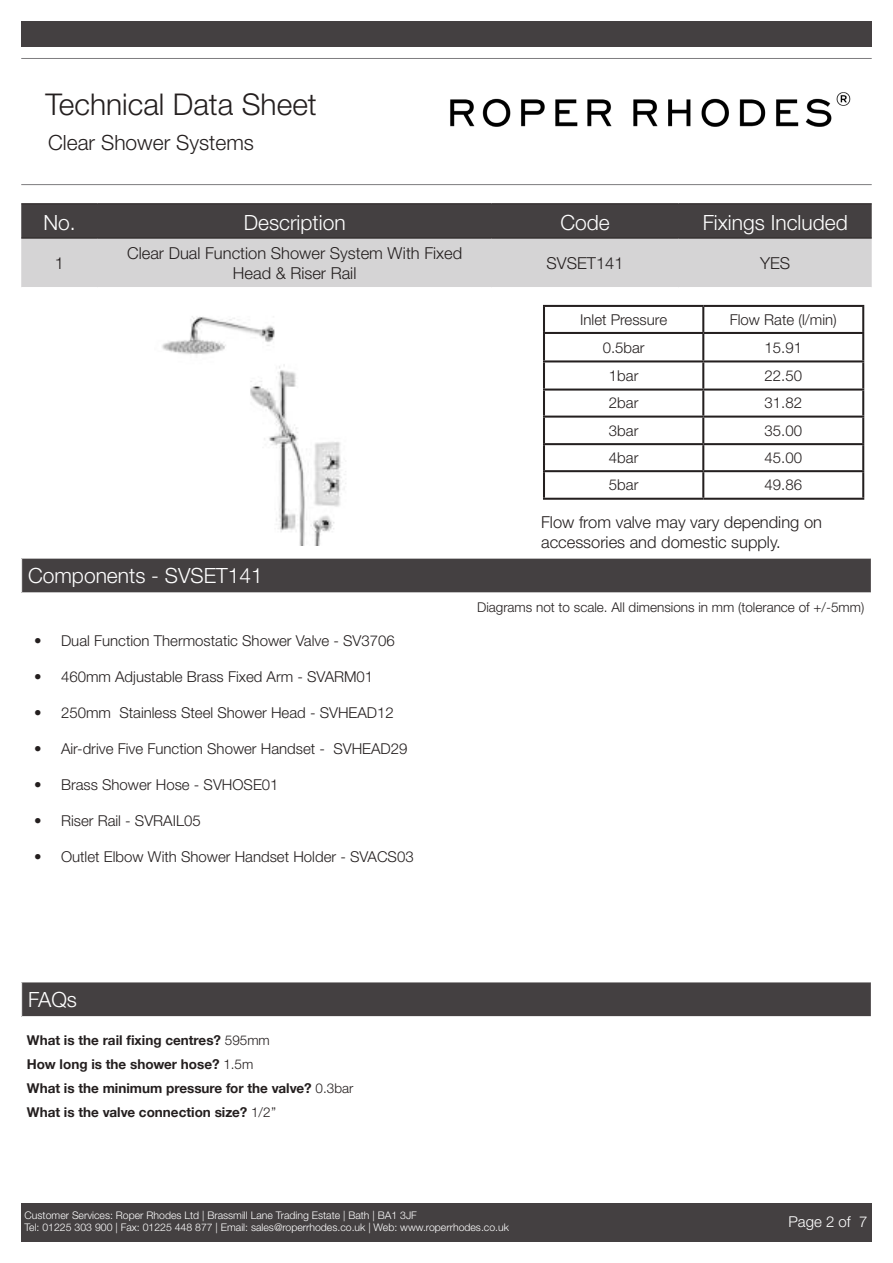
<style>
.page{position:relative;width:893px;height:1263px;background:#fff}
.page>*{position:absolute;margin:0;border:0;box-sizing:border-box;transform-origin:0 0}
.t1{font:300 30px "Helvetica Neue LT Std";color:#241f1f}
.t2{font:300 21px "Helvetica Neue LT Std";color:#fff}
.t3{font:300 21px "Helvetica Neue LT Std";color:#241f1f}
.t4{font:300 16.5px/19.8px "Helvetica Neue LT Std";color:#241f1f;text-align:center}
.t5{font:300 15px "Helvetica Neue LT Std";color:#241f1f}
.t6{font:300 15px "Helvetica Neue LT Std";color:#fff}
.t7{font:700 13.5px/24px "Helvetica Neue CE";color:#241f1f}
.t8{font:300 13.5px "Helvetica Neue LT Std";color:#241f1f}
.t9{font:300 10.5px/12.6px "Helvetica Neue LT Std";color:#fff}
.s1{font-family:"Helvetica Neue LT Std";font-weight:300}
</style>
<div class="page">
<img style="left:450px;top:92px;width:401px;height:35px">
<div style="left:21px;top:1203px;width:851px;height:39px;background:#444041"></div>
<hr style="left:21px;top:58px;width:851px;height:1px;background:#7d7c7e">
<hr style="left:21px;top:184px;width:851px;height:1px;background:#7d7c7e">
<div style="left:21px;top:21px;width:851px;height:26px;background:#444041"></div>
<svg style="left:21px;top:204px;width:851px;height:83px;background:#989697"></svg>
<hr style="left:21px;top:203px;width:77px;height:1px;background:#241f1f">
<hr style="left:98px;top:203px;width:394px;height:1px;background:#241f1f">
<hr style="left:492px;top:203px;width:187px;height:1px;background:#241f1f">
<hr style="left:679px;top:203px;width:193px;height:1px;background:#241f1f">
<hr style="left:21px;top:238px;width:77px;height:1px;background:#241f1f">
<hr style="left:98px;top:238px;width:394px;height:1px;background:#241f1f">
<hr style="left:492px;top:238px;width:187px;height:1px;background:#241f1f">
<hr style="left:679px;top:238px;width:193px;height:1px;background:#241f1f">
<div style="left:22px;top:558px;width:849px;height:35px;background:#444041"></div>
<hr style="left:21px;top:592px;width:851px;height:1px;background:#fff">
<hr style="left:21px;top:558px;width:851px;height:1px;background:#fff">
<div style="left:22px;top:982px;width:849px;height:35px;background:#444041"></div>
<hr style="left:21px;top:1016px;width:851px;height:1px;background:#fff">
<hr style="left:543px;top:305px;width:160px;height:2px;background:#241f1f">
<hr style="left:543px;top:307px;width:2px;height:25px;background:#241f1f">
<hr style="left:703px;top:305px;width:161px;height:2px;background:#241f1f">
<hr style="left:702px;top:307px;width:2px;height:25px;background:#241f1f">
<hr style="left:862px;top:307px;width:2px;height:25px;background:#241f1f">
<hr style="left:543px;top:332px;width:160px;height:2px;background:#241f1f">
<hr style="left:543px;top:334px;width:2px;height:26px;background:#241f1f">
<hr style="left:703px;top:332px;width:161px;height:2px;background:#241f1f">
<hr style="left:702px;top:334px;width:2px;height:26px;background:#241f1f">
<hr style="left:862px;top:334px;width:2px;height:26px;background:#241f1f">
<hr style="left:543px;top:360px;width:160px;height:2px;background:#241f1f">
<hr style="left:543px;top:362px;width:2px;height:26px;background:#241f1f">
<hr style="left:703px;top:360px;width:161px;height:2px;background:#241f1f">
<hr style="left:702px;top:362px;width:2px;height:26px;background:#241f1f">
<hr style="left:862px;top:362px;width:2px;height:26px;background:#241f1f">
<hr style="left:543px;top:388px;width:160px;height:3px;background:#241f1f">
<hr style="left:543px;top:391px;width:2px;height:25px;background:#241f1f">
<hr style="left:703px;top:388px;width:161px;height:3px;background:#241f1f">
<hr style="left:702px;top:391px;width:2px;height:25px;background:#241f1f">
<hr style="left:862px;top:391px;width:2px;height:25px;background:#241f1f">
<hr style="left:543px;top:416px;width:160px;height:2px;background:#241f1f">
<hr style="left:543px;top:418px;width:2px;height:25px;background:#241f1f">
<hr style="left:703px;top:416px;width:161px;height:2px;background:#241f1f">
<hr style="left:702px;top:418px;width:2px;height:25px;background:#241f1f">
<hr style="left:862px;top:418px;width:2px;height:25px;background:#241f1f">
<hr style="left:543px;top:443px;width:160px;height:2px;background:#241f1f">
<hr style="left:543px;top:445px;width:2px;height:25px;background:#241f1f">
<hr style="left:703px;top:443px;width:161px;height:2px;background:#241f1f">
<hr style="left:702px;top:445px;width:2px;height:25px;background:#241f1f">
<hr style="left:862px;top:445px;width:2px;height:25px;background:#241f1f">
<hr style="left:543px;top:470px;width:160px;height:2px;background:#241f1f">
<hr style="left:543px;top:472px;width:2px;height:26px;background:#241f1f">
<hr style="left:703px;top:470px;width:161px;height:2px;background:#241f1f">
<hr style="left:702px;top:472px;width:2px;height:26px;background:#241f1f">
<hr style="left:862px;top:472px;width:2px;height:26px;background:#241f1f">
<hr style="left:543px;top:498px;width:160px;height:2px;background:#241f1f">
<hr style="left:703px;top:498px;width:161px;height:2px;background:#241f1f">
<img style="left:162px;top:316px;width:184px;height:230px">
<h1 class="t1" style="left:46px;top:86px;width:273px">Technical Data Sheet</h1>
<h2 class="t3" style="left:48px;top:130px;width:207px">Clear Shower Systems</h2>
<h2 class="t2" style="left:43px;top:209px;width:34px">No.</h2>
<h2 class="t2" style="left:244px;top:209px;width:103px">Description</h2>
<h2 class="t2" style="left:560px;top:209px;width:51px">Code</h2>
<h2 class="t2" style="left:703px;top:209px;width:147px">Fixings Included</h2>
<p class="t4" style="left:55px;top:253px;width:11px">1</p>
<p class="t4" style="left:127px;top:243px;width:337px">Clear Dual Function Shower System With Fixed<br>Head &amp; Riser Rail</p>
<p class="t4" style="left:547px;top:253px;width:79px">SVSET141</p>
<p class="t4" style="left:760px;top:253px;width:32px">YES</p>
<h2 class="t2" style="left:28px;top:563px;width:236px">Components - SVSET141</h2>
<p class="t5" style="left:34px;top:631px;width:362px">• Dual Function Thermostatic Shower Valve - SV3706</p>
<p class="t5" style="left:34px;top:667px;width:341px">• 460mm Adjustable Brass Fixed Arm - SVARM01</p>
<p class="t5" style="left:34px;top:703px;width:361px">• 250mm Stainless Steel Shower Head - SVHEAD12</p>
<p class="t5" style="left:34px;top:739px;width:375px">• Air-drive Five Function Shower Handset - SVHEAD29</p>
<p class="t5" style="left:34px;top:775px;width:246px">• Brass Shower Hose - SVHOSE01</p>
<p class="t5" style="left:34px;top:811px;width:168px">• Riser Rail - SVRAIL05</p>
<p class="t5" style="left:34px;top:847px;width:381px">• Outlet Elbow With Shower Handset Holder - SVACS03</p>
<h2 class="t2" style="left:28px;top:986px;width:51px">FAQs</h2>
<p class="t7" style="left:27px;top:1028px;width:328px">What is the rail fixing centres? <span class="s1">595mm<br></span>How long is the shower hose? <span class="s1">1.5m<br></span>What is the minimum pressure for the valve? <span class="s1">0.3bar </span>What is the valve connection size? <span class="s1">1/2’’</span></p>
<p class="t5" style="left:580px;top:310px;width:88px">Inlet Pressure</p>
<p class="t5" style="left:730px;top:310px;width:108px">Flow Rate (l/min)</p>
<p class="t5" style="left:603px;top:338px;width:43px">0.5bar</p>
<p class="t5" style="left:764px;top:338px;width:39px">15.91</p>
<p class="t5" style="left:609px;top:366px;width:31px">1bar</p>
<p class="t5" style="left:764px;top:366px;width:39px">22.50</p>
<p class="t5" style="left:609px;top:394px;width:31px">2bar</p>
<p class="t5" style="left:764px;top:394px;width:39px">31.82</p>
<p class="t5" style="left:609px;top:421px;width:31px">3bar</p>
<p class="t5" style="left:764px;top:421px;width:39px">35.00</p>
<p class="t5" style="left:609px;top:448px;width:31px">4bar</p>
<p class="t5" style="left:764px;top:448px;width:39px">45.00</p>
<p class="t5" style="left:609px;top:476px;width:31px">5bar</p>
<p class="t5" style="left:764px;top:476px;width:39px">49.86</p>
<p class="t4" style="left:541px;top:512px;width:282px;text-align:left">Flow from valve may vary depending on accessories and domestic supply.</p>
<p class="t8" style="left:477px;top:599px;width:389px">Diagrams not to scale. All dimensions in mm (tolerance of +/-5mm)</p>
<p class="t9" style="left:25px;top:1208px;width:486px">Customer Services: Roper Rhodes Ltd | Brassmill Lane Trading Estate | Bath | BA1 3JF<br>Tel: 01225 303 900 | Fax: 01225 448 877 | Email: sales@roperrhodes.co.uk | Web: www.roperrhodes.co.uk</p>
<p class="t6" style="left:788px;top:1212px;width:80px">Page 2 of 7</p>
</div>
